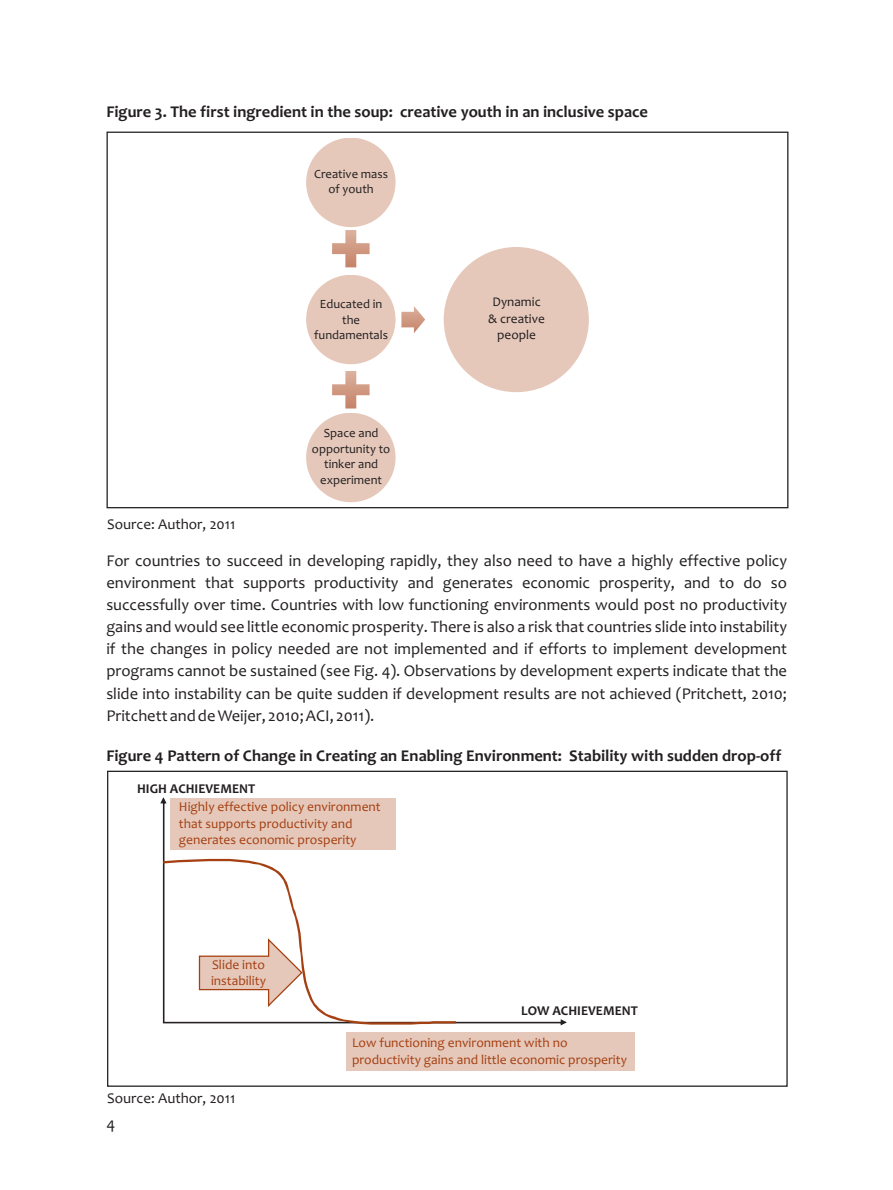
<style>
.page{position:relative;width:893px;height:1190px;background:#fff}
.page>*{position:absolute;margin:0;border:0;box-sizing:border-box;transform-origin:0 0}
.t1{font:16.5px/22.2px "Candara";color:#231f20;text-align:justify}
.t2{font:700 16.5px "Candara";color:#231f20}
.t3{font:15px "Candara";color:#231f20}
.t4{font:13.5px/16.5px "Candara";color:#a54012}
.t5{font:700 13.5px "Candara";color:#231f20}
.t6{font:13.2px/16.2px "Candara";color:#231f20;text-align:center}
.t7{font:12.6px/15.5px "Candara";color:#231f20;text-align:center}
</style>
<div class="page">
<div style="left:443px;top:247px;width:146px;height:145px;background:#e5c8ba;border-radius:50%"></div>
<div style="left:306px;top:138px;width:89px;height:89px;background:#e5c8ba;border-radius:50%"></div>
<div style="left:306px;top:413px;width:89px;height:89px;background:#e5c8ba;border-radius:50%"></div>
<svg style="left:332px;top:230px;width:37px;height:37px"></svg>
<svg style="left:332px;top:371px;width:37px;height:37px"></svg>
<div style="left:306px;top:275px;width:89px;height:89px;background:#e5c8ba;border-radius:50%"></div>
<svg style="left:401px;top:306px;width:24px;height:27px"></svg>
<div style="left:346px;top:1032px;width:288px;height:38px;background:#e5c8ba"></div>
<svg style="left:161px;top:798px;width:405px;height:226px"></svg>
<p class="t2" style="left:106px;top:106px;width:543px">Figure 3. The first ingredient in the soup: creative youth in an inclusive space</p>
<p class="t3" style="left:107px;top:518px;width:130px">Source: Author, 2011</p>
<p class="t7" style="left:314px;top:167px;width:75px">Creative mass of youth</p>
<p class="t7" style="left:314px;top:298px;width:75px">Educated in the fundamentals</p>
<p class="t7" style="left:312px;top:427px;width:80px">Space and opportunity to tinker and experiment</p>
<p class="t6" style="left:488px;top:295px;width:58px">Dynamic &amp; creative people</p>
<p class="t1" style="left:106px;top:551px;width:682px">For countries to succeed in developing rapidly, they also need to have a highly effective policy environment that supports productivity and generates economic prosperity, and to do so successfully over time. Countries with low functioning environments would post no productivity gains and would see little economic prosperity. There is also a risk that countries slide into instability if the changes in policy needed are not implemented and if efforts to implement development programs cannot be sustained (see Fig. 4). Observations by development experts indicate that the slide into instability can be quite sudden if development results are not achieved (Pritchett, 2010; Pritchett and de Weijer, 2010; ACI, 2011).</p>
<p class="t2" style="left:106px;top:750px;width:676px">Figure 4 Pattern of Change in Creating an Enabling Environment: Stability with sudden drop-off</p>
<p class="t5" style="left:137px;top:784px;width:120px">HIGH ACHIEVEMENT</p>
<p class="t4" style="left:179px;top:800px;width:203px">Highly effective policy environment that supports productivity and generates economic prosperity</p>
<p class="t4" style="left:211px;top:957px;width:56px">Slide into instability</p>
<p class="t3" style="left:107px;top:1092px;width:130px">Source: Author, 2011</p>
<p class="t1" style="left:106px;top:1114px;width:10px">4</p>
<p class="t5" style="left:521px;top:1006px;width:118px">LOW ACHIEVEMENT</p>
<p class="t4" style="left:352px;top:1036px;width:276px">Low functioning environment with no productivity gains and little economic prosperity</p>
</div>
